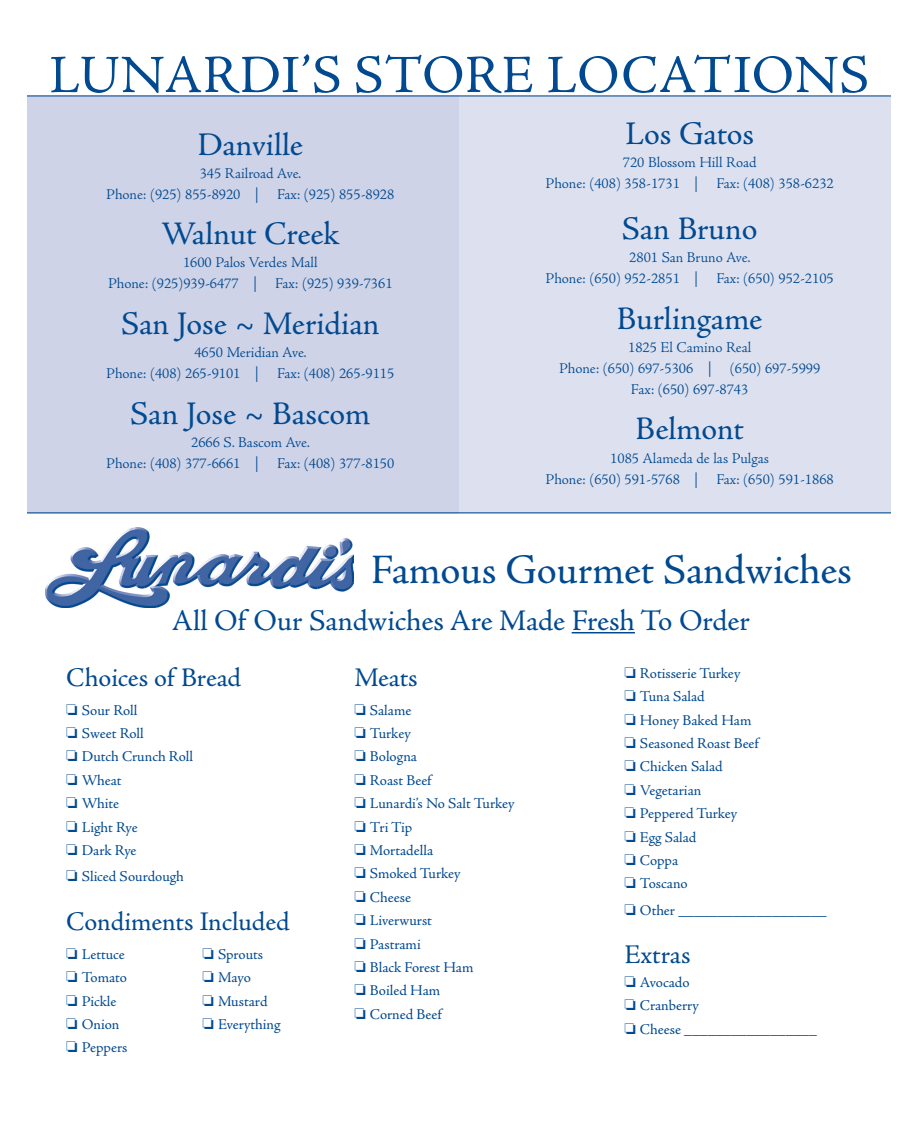
<style>
.page{position:relative;width:918px;height:1134px;background:#fff}
.page>*{position:absolute;margin:0;border:0;box-sizing:border-box;transform-origin:0 0}
.t1{font:54px "Adobe Jenson Pro";letter-spacing:.01em;color:#014990}
.t2{font:42px "Adobe Jenson Pro";letter-spacing:-.005em;color:#014990}
.t3{font:33px "Adobe Jenson Pro";color:#014990}
.t4{font:30px "Adobe Jenson Pro";letter-spacing:-.005em;color:#014990}
.t5{font:27px "Adobe Jenson Pro";letter-spacing:-.005em;color:#014990}
.t6{font:15px "Adobe Jenson Pro";letter-spacing:-.005em;color:#014990}
.t7{font:300 15px/21px "Adobe Jenson Pro";color:#014990;text-align:center}
</style>
<div class="page">
<div style="left:27px;top:96px;width:432px;height:418px;background:#ced3e7"></div>
<div style="left:459px;top:96px;width:432px;height:418px;background:#dde1ef"></div>
<hr style="left:27px;top:512px;width:864px;height:1px;background:#014990">
<hr style="left:27px;top:96px;width:864px;height:1px;background:#014990">
<img style="left:45px;top:528px;width:309px;height:80px">
<hr style="left:572px;top:632px;width:63px;height:1px;background:#014990">
<p class="t1" style="left:49px;top:45px;width:154px">Lunard</p>
<p class="t1" style="left:281px;top:45px;width:179px">i’s Store</p>
<p class="t1" style="left:546px;top:45px;width:71px">Loca</p>
<p class="t1" style="left:694px;top:45px;width:166px">tions</p>
<p class="t3" style="left:198px;top:126px;width:107px">Danville</p>
<p class="t7" style="left:106px;top:163px;width:290px">345 Railroad Ave.<br>Phone: (925) 855-8920 | Fax: (925) 855-8928</p>
<p class="t3" style="left:161px;top:215px;width:180px">Walnut Creek</p>
<p class="t7" style="left:108px;top:252px;width:286px">1600 Palos Verdes Mall<br>Phone: (925)939-6477 | Fax: (925) 939-7361</p>
<p class="t3" style="left:121px;top:305px;width:260px">San Jose ~ Meridian</p>
<p class="t7" style="left:106px;top:342px;width:290px">4650 Meridian Ave.<br>Phone: (408) 265-9101 | Fax: (408) 265-9115</p>
<p class="t3" style="left:130px;top:395px;width:241px">San Jose ~ Bascom</p>
<p class="t7" style="left:106px;top:432px;width:290px">2666 S. Bascom Ave.<br>Phone: (408) 377-6661 | Fax: (408) 377-8150</p>
<p class="t3" style="left:625px;top:115px;width:131px">Los Gatos</p>
<p class="t7" style="left:546px;top:152px;width:290px">720 Blossom Hill Road<br>Phone: (408) 358-1731 | Fax: (408) 358-6232</p>
<p class="t3" style="left:622px;top:210px;width:137px">San Bruno</p>
<p class="t7" style="left:546px;top:247px;width:290px">2801 San Bruno Ave.<br>Phone: (650) 952-2851 | Fax: (650) 952-2105</p>
<p class="t3" style="left:617px;top:300px;width:147px">Burlingame</p>
<p class="t7" style="left:559px;top:337px;width:263px">1825 El Camino Real<br>Phone: (650) 697-5306 | (650) 697-5999<br>Fax: (650) 697-8743</p>
<p class="t3" style="left:636px;top:410px;width:110px">Belmont</p>
<p class="t7" style="left:546px;top:448px;width:290px">1085 Alameda de las Pulgas<br>Phone: (650) 591-5768 | Fax: (650) 591-1868</p>
<p class="t2" style="left:371px;top:546px;width:483px">Famous Gourmet Sandwiches</p>
<p class="t4" style="left:172px;top:603px;width:580px">All Of Our Sandwiches Are Made Fresh To Order</p>
<p class="t5" style="left:66px;top:662px;width:176px">Choices of Bread</p>
<p class="t6" style="left:66px;top:701px;width:73px">❏ Sour Roll</p>
<p class="t6" style="left:66px;top:725px;width:79px">❏ Sweet Roll</p>
<p class="t6" style="left:66px;top:748px;width:128px">❏ Dutch Crunch Roll</p>
<p class="t6" style="left:66px;top:772px;width:57px">❏ Wheat</p>
<p class="t6" style="left:66px;top:795px;width:54px">❏ White</p>
<p class="t6" style="left:66px;top:818px;width:73px">❏ Light Rye</p>
<p class="t6" style="left:66px;top:842px;width:72px">❏ Dark Rye</p>
<p class="t6" style="left:66px;top:868px;width:119px">❏ Sliced Sourdough</p>
<p class="t5" style="left:66px;top:906px;width:225px">Condiments Included</p>
<p class="t6" style="left:66px;top:946px;width:60px">❏ Lettuce</p>
<p class="t6" style="left:66px;top:969px;width:62px">❏ Tomato</p>
<p class="t6" style="left:66px;top:992px;width:52px">❏ Pickle</p>
<p class="t6" style="left:66px;top:1016px;width:55px">❏ Onion</p>
<p class="t6" style="left:66px;top:1039px;width:63px">❏ Peppers</p>
<p class="t6" style="left:202px;top:946px;width:62px">❏ Sprouts</p>
<p class="t6" style="left:202px;top:969px;width:50px">❏ Mayo</p>
<p class="t6" style="left:202px;top:993px;width:67px">❏ Mustard</p>
<p class="t6" style="left:202px;top:1016px;width:79px">❏ Everything</p>
<p class="t5" style="left:354px;top:662px;width:65px">Meats</p>
<p class="t6" style="left:354px;top:701px;width:58px">❏ Salame</p>
<p class="t6" style="left:354px;top:725px;width:58px">❏ Turkey</p>
<p class="t6" style="left:354px;top:748px;width:64px">❏ Bologna</p>
<p class="t6" style="left:354px;top:772px;width:79px">❏ Roast Beef</p>
<p class="t6" style="left:354px;top:795px;width:162px">❏ Lunardi’s No Salt Turkey</p>
<p class="t6" style="left:354px;top:818px;width:59px">❏ Tri Tip</p>
<p class="t6" style="left:354px;top:842px;width:80px">❏ Mortadella</p>
<p class="t6" style="left:354px;top:865px;width:108px">❏ Smoked Turkey</p>
<p class="t6" style="left:354px;top:889px;width:58px">❏ Cheese</p>
<p class="t6" style="left:354px;top:912px;width:79px">❏ Liverwurst</p>
<p class="t6" style="left:354px;top:935px;width:68px">❏ Pastrami</p>
<p class="t6" style="left:354px;top:959px;width:121px">❏ Black Forest Ham</p>
<p class="t6" style="left:354px;top:982px;width:87px">❏ Boiled Ham</p>
<p class="t6" style="left:354px;top:1006px;width:89px">❏ Corned Beef</p>
<p class="t6" style="left:624px;top:665px;width:118px">❏ Rotisserie Turkey</p>
<p class="t6" style="left:624px;top:688px;width:82px">❏ Tuna Salad</p>
<p class="t6" style="left:624px;top:711px;width:129px">❏ Honey Baked Ham</p>
<p class="t6" style="left:624px;top:735px;width:136px">❏ Seasoned Roast Beef</p>
<p class="t6" style="left:624px;top:758px;width:100px">❏ Chicken Salad</p>
<p class="t6" style="left:624px;top:782px;width:79px">❏ Vegetarian</p>
<p class="t6" style="left:624px;top:805px;width:115px">❏ Peppered Turkey</p>
<p class="t6" style="left:624px;top:828px;width:74px">❏ Egg Salad</p>
<p class="t6" style="left:624px;top:852px;width:55px">❏ Coppa</p>
<p class="t6" style="left:624px;top:875px;width:65px">❏ Toscano</p>
<p class="t6" style="left:624px;top:902px;width:204px">❏ Other ___________________</p>
<p class="t5" style="left:624px;top:940px;width:68px">Extras</p>
<p class="t6" style="left:624px;top:974px;width:67px">❏ Avocado</p>
<p class="t6" style="left:624px;top:997px;width:76px">❏ Cranberry</p>
<p class="t6" style="left:624px;top:1020px;width:194px">❏ Cheese _________________</p>
</div>
